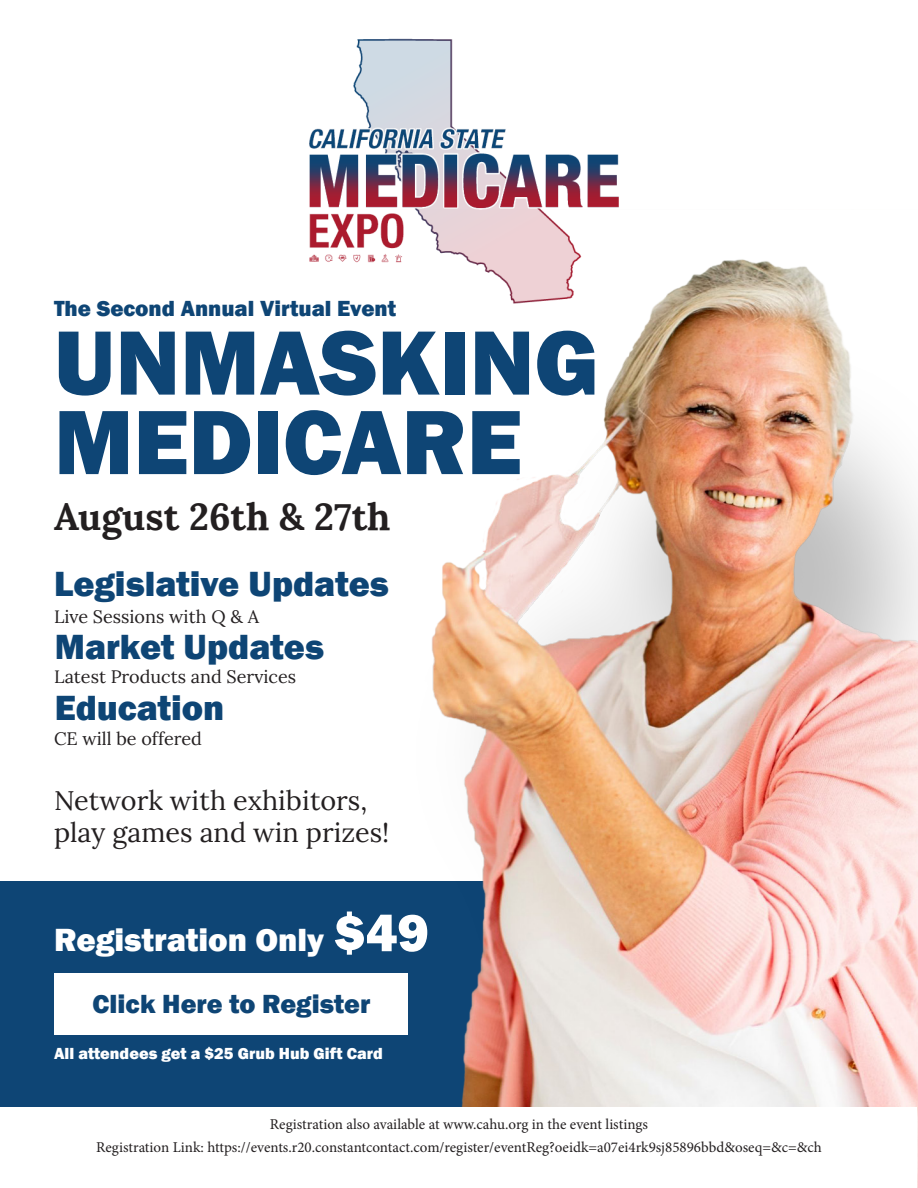
<style>
.page{position:relative;width:918px;height:1188px;background:#fff}
.page>*{position:absolute;margin:0;border:0;box-sizing:border-box;transform-origin:0 0}
.t1{font:800 94.5px/79.5px "Franklin Gothic";color:#0e4575}
.t2{font:700 37.5px "Lora";color:#231f20}
.t3{font:800 36px "Franklin Gothic";color:#0e4575}
.t4{font:800 33px "Franklin Gothic";color:#fff}
.t5{font:27px/32.4px "Lora";color:#231f20}
.t6{font:800 27px "Franklin Gothic";color:#0e4575}
.t7{font:800 22.5px "Franklin Gothic";color:#0e4575}
.t8{font:18px "Lora";color:#231f20}
.t9{font:800 16.5px "Franklin Gothic";color:#fff}
.t10{font:15px "Minion Pro";color:#231f20}
.s1{font-size:54px}
</style>
<div class="page">
<img style="left:309px;top:38px;width:310px;height:172px">
<div style="left:0;top:881px;width:918px;height:307px;background:#0e4575"></div>
<div style="left:55px;top:973px;width:353px;height:62px;background:#fff"></div>
<img style="left:181px;top:210px;width:737px;height:978px">
<div style="left:1px;top:1107px;width:916px;height:80px;background:#fff"></div>
<h3 class="t7" style="left:54px;top:294px;width:344px">The Second Annual Virtual Event</h3>
<h1 class="t1" style="left:54px;top:323px;width:547px">UNMASKING<br>MEDICARE</h1>
<h2 class="t2" style="left:54px;top:484px;width:338px">August 26th &amp; 27th</h2>
<h3 class="t3" style="left:54px;top:561px;width:336px">Legislative Updates</h3>
<p class="t8" style="left:54px;top:603px;width:206px">Live Sessions with Q &amp; A</p>
<h3 class="t3" style="left:55px;top:624px;width:271px">Market Updates</h3>
<p class="t8" style="left:54px;top:663px;width:244px">Latest Products and Services</p>
<h3 class="t3" style="left:55px;top:684px;width:171px">Education</h3>
<p class="t8" style="left:54px;top:725px;width:150px">CE will be offered</p>
<h3 class="t5" style="left:54px;top:782px;width:337px">Network with exhibitors, play games and win prizes!</h3>
<h3 class="t4" style="left:54px;top:919px;width:376px">Registration Only <span class="s1">$49</span></h3>
<h3 class="t6" style="left:93px;top:987px;width:279px">Click Here to Register</h3>
<p class="t9" style="left:54px;top:1043px;width:330px">All attendees get a $25 Grub Hub Gift Card</p>
<p class="t10" style="left:270px;top:1114px;width:380px">Registration also available at www.cahu.org in the event listings</p>
<p class="t10" style="left:96px;top:1137px;width:727px">Registration Link: https://events.r20.constantcontact.com/register/eventReg?oeidk=a07ei4rk9sj85896bbd&amp;oseq=&amp;c=&amp;ch</p>
</div>
